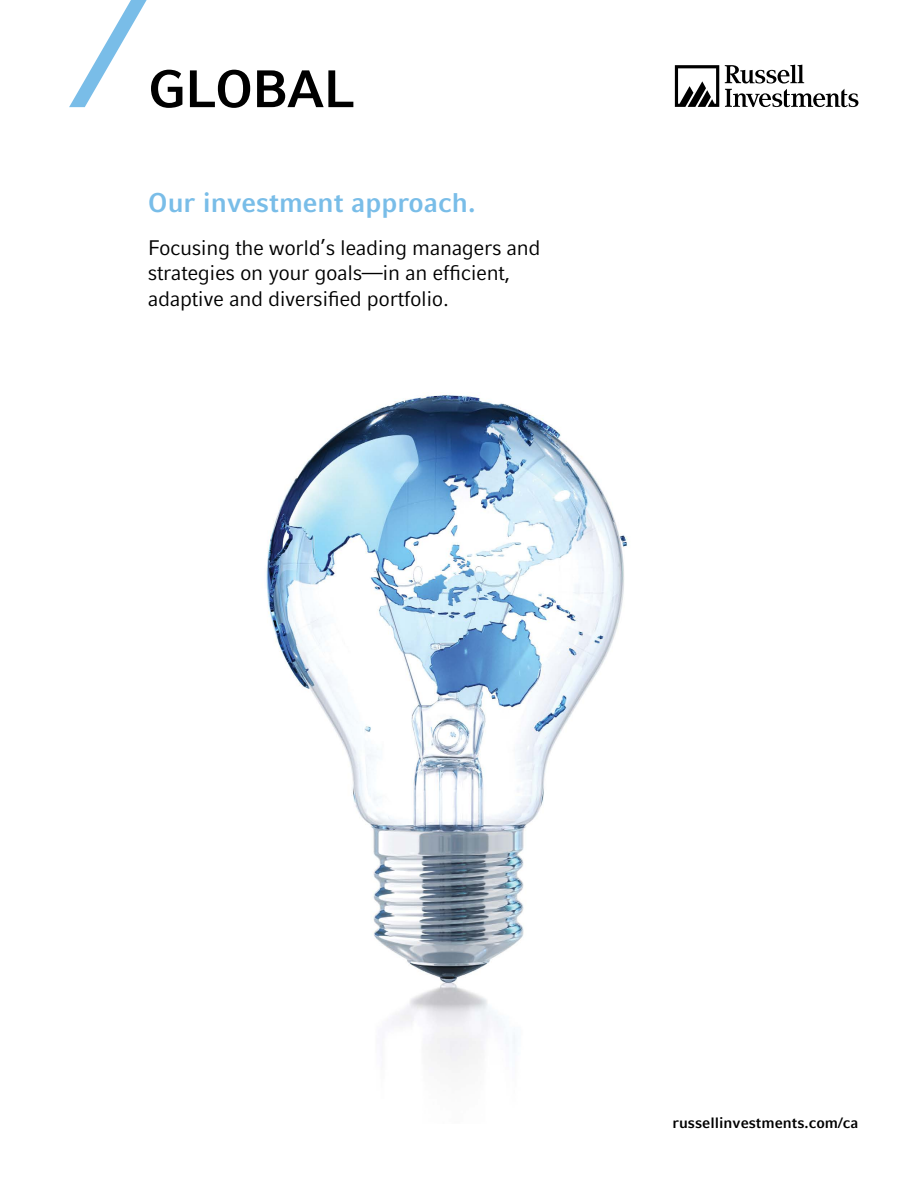
<style>
.page{position:relative;width:918px;height:1188px;background:#fff}
.page>*{position:absolute;margin:0;border:0;box-sizing:border-box;transform-origin:0 0}
.t1{font:700 52.5px "Compatil Fact LT Pro";letter-spacing:-.03em;color:#000}
.t2{font:700 27px "Compatil Fact LT Pro";color:#79bde8}
.t3{font:21px/25.5px "Compatil Fact LT Pro";letter-spacing:-.02em;color:#000}
.t4{font:700 15px "Compatil Fact LT Pro";color:#000}
</style>
<div class="page">
<img style="left:266px;top:395px;width:362px;height:673px">
<svg style="left:69px;top:0;width:78px;height:107px"></svg>
<svg style="left:725px;top:65px;width:133px;height:42px"></svg>
<svg style="left:675px;top:65px;width:44px;height:42px"></svg>
<h1 class="t1" style="left:148px;top:58px;width:209px">GLOBAL</h1>
<p class="t2" style="left:148px;top:187px;width:329px">Our investment approach.</p>
<p class="t3" style="left:148px;top:235px;width:394px">Focusing the world’s leading managers and strategies on your goals—in an efficient, adaptive and diversified portfolio.</p>
<p class="t4" style="left:673px;top:1114px;width:187px">russellinvestments.com/ca</p>
</div>
